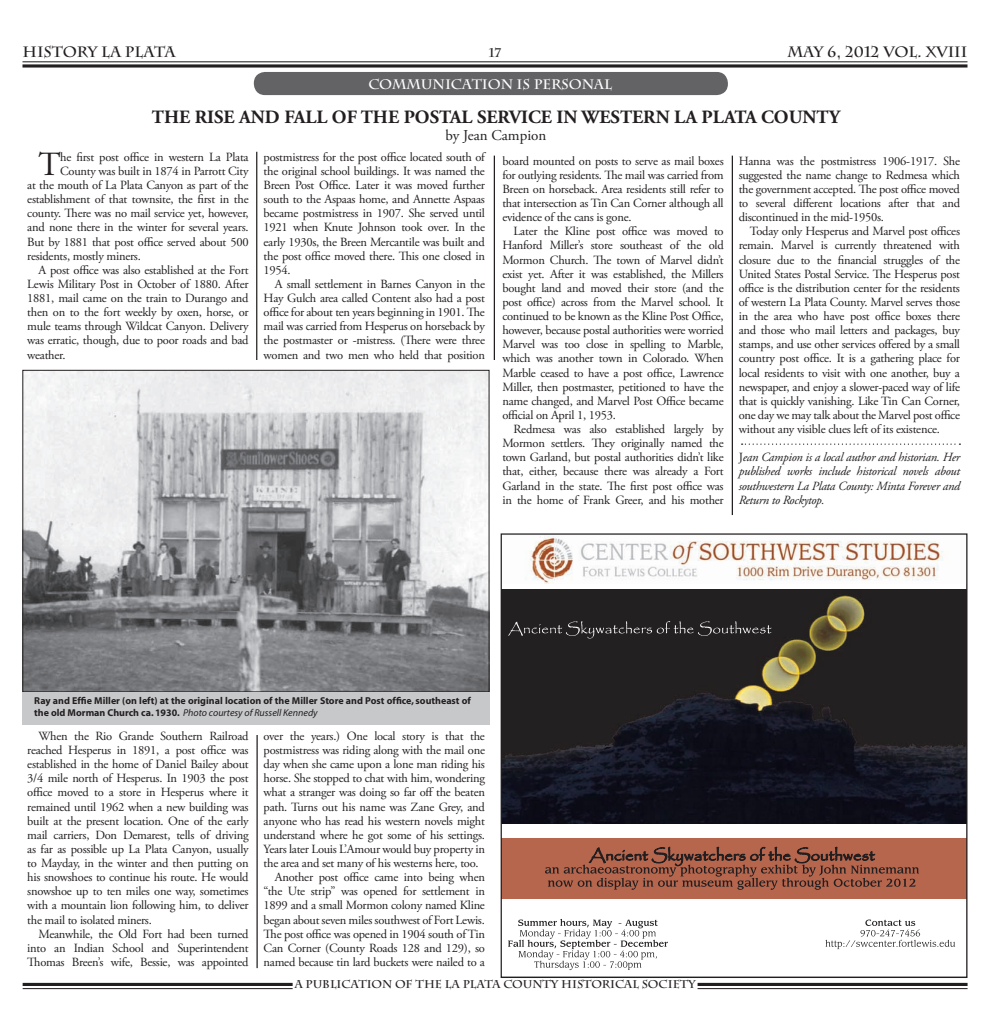
<style>
.page{position:relative;width:990px;height:1035px;background:#fff}
.page>*{position:absolute;margin:0;border:0;box-sizing:border-box;transform-origin:0 0}
.t1{font:33.75px "Adobe Garamond Pro";color:#231f20}
.t2{font:700 18.75px "Adobe Garamond Pro";color:#231f20}
.t3{font:700 15px "Charlemagne Std";color:#231f20}
.t4{font:15px "Adobe Garamond Pro";color:#231f20}
.t5{font:700 13.75px "Charlemagne Std";color:#fff}
.t6{font:12.5px/14.1px "Adobe Garamond Pro";letter-spacing:-.02em;color:#231f20;text-align:justify}
.t7{font:italic 12.5px/14.1px "Adobe Garamond Pro";letter-spacing:-.02em;color:#231f20;text-align:justify}
.t8{font:700 12.5px "Charlemagne Std";color:#231f20}
.t9{font:700 11.25px "Charlemagne Std";color:#231f20}
.t10{font:700 10px/12px "Myriad";color:#231f20}
.s1{font-style:normal}
.s2{font-weight:400;font-style:italic}
</style>
<div class="page">
<hr style="left:698px;top:988px;width:270px;height:1px;background:#231f20">
<hr style="left:698px;top:983px;width:270px;height:3px;background:#231f20">
<hr style="left:23px;top:988px;width:270px;height:1px;background:#231f20">
<hr style="left:23px;top:983px;width:270px;height:3px;background:#231f20">
<hr style="left:22px;top:61px;width:946px;height:1px;background:#231f20">
<svg style="left:22px;top:64px;width:946px;height:4px;background:#524f50"></svg>
<div style="left:254px;top:72px;width:474px;height:23px;background:#636366;border-radius:11px"></div>
<img style="left:24px;top:372px;width:463px;height:318px">
<div style="left:22px;top:370px;width:467px;height:322px;border:1px solid #231f20"></div>
<div style="left:22px;top:692px;width:467px;height:33px;background:#c7c8ca"></div>
<hr style="left:256px;top:152px;width:1px;height:208px;background:#231f20">
<hr style="left:256px;top:735px;width:2px;height:233px;background:#231f20">
<hr style="left:494px;top:156px;width:1px;height:204px;background:#231f20">
<hr style="left:732px;top:156px;width:1px;height:359px;background:#231f20">
<svg style="left:742px;top:444px;width:218px;height:1px"></svg>
<svg style="left:503px;top:583px;width:463px;height:388px"></svg>
<img style="left:525px;top:536px;width:423px;height:47px">
<svg style="left:508px;top:919px;width:160px;height:51px"></svg>
<svg style="left:825px;top:920px;width:130px;height:29px"></svg>
<img style="left:503px;top:589px;width:463px;height:234px">
<svg style="left:508px;top:621px;width:264px;height:18px;background:#373535"></svg>
<div style="left:501px;top:838px;width:466px;height:60px;background:#b7664e"></div>
<svg style="left:545px;top:847px;width:374px;height:43px"></svg>
<p class="t3" style="left:22px;top:43px;width:154px">HISTORY LA PLATA</p>
<p class="t8" style="left:489px;top:46px;width:14px">17</p>
<p class="t3" style="left:787px;top:43px;width:182px">MAY 6, 2012 VOL. XVIII</p>
<p class="t5" style="left:368px;top:76px;width:245px">COMMUNICATION IS PERSONAL</p>
<h2 class="t2" style="left:152px;top:106px;width:689px">THE RISE AND FALL OF THE POSTAL SERVICE IN WESTERN LA PLATA COUNTY</h2>
<p class="t4" style="left:445px;top:127px;width:103px">by Jean Campion</p>
<h1 class="t1" style="left:39px;top:144px;width:24px">T</h1>
<p class="t6" style="left:60px;top:150px;width:190px">he first post office in western La Plata</p>
<p class="t6" style="left:264px;top:150px;width:223px">postmistress for the post office located south of the original school buildings. It was named the Breen Post Office. Later it was moved further south to the Aspaas home, and Annette Aspaas became postmistress in 1907. She served until 1921 when Knute Johnson took over. In the early 1930s, the Breen Mercantile was built and the post office moved there. This one closed in 1954.</p>
<p class="t6" style="left:264px;top:277px;width:223px;text-indent:11px">A small settlement in Barnes Canyon in the Hay Gulch area called Content also had a post office for about ten years beginning in 1901. The mail was carried from Hesperus on horseback by the postmaster or -mistress. (There were three women and two men who held that position</p>
<p class="t6" style="left:739px;top:154px;width:223px">Hanna was the postmistress 1906-1917. She suggested the name change to Redmesa which the government accepted. The post office moved to several different locations after that and discontinued in the mid-1950s.</p>
<p class="t6" style="left:739px;top:225px;width:223px;text-indent:11px">Today only Hesperus and Marvel post offices remain. Marvel is currently threatened with closure due to the financial struggles of the United States Postal Service. The Hesperus post office is the distribution center for the residents of western La Plata County. Marvel serves those in the area who have post office boxes there and those who mail letters and packages, buy stamps, and use other services offered by a small country post office. It is a gathering place for local residents to visit with one another, buy a newspaper, and enjoy a slower-paced way of life that is quickly vanishing. Like Tin Can Corner, one day we may talk about the Marvel post office without any visible clues left of its existence.</p>
<p class="t7" style="left:739px;top:451px;width:223px"><span class="s1">J</span>ean Campion is a local author and historian. Her published works include historical novels about southwestern La Plata County: Minta Forever and Return to Rockytop.</p>
<p class="t6" style="left:502px;top:154px;width:223px">board mounted on posts to serve as mail boxes for outlying residents. The mail was carried from Breen on horseback. Area residents still refer to that intersection as Tin Can Corner although all evidence of the cans is gone.</p>
<p class="t6" style="left:502px;top:225px;width:223px;text-indent:11px">Later the Kline post office was moved to Hanford Miller’s store southeast of the old Mormon Church. The town of Marvel didn’t exist yet. After it was established, the Millers bought land and moved their store (and the post office) across from the Marvel school. It continued to be known as the Kline Post Office, however, because postal authorities were worried Marvel was too close in spelling to Marble, which was another town in Colorado. When Marble ceased to have a post office, Lawrence Miller, then postmaster, petitioned to have the name changed, and Marvel Post Office became official on April 1, 1953.</p>
<p class="t6" style="left:502px;top:422px;width:223px;text-indent:11px">Redmesa was also established largely by Mormon settlers. They originally named the town Garland, but postal authorities didn’t like that, either, because there was already a Fort Garland in the state. The first post office was in the home of Frank Greer, and his mother</p>
<p class="t6" style="left:60px;top:164px;width:190px">County was built in 1874 in Parrott City</p>
<p class="t6" style="left:27px;top:179px;width:223px">at the mouth of La Plata Canyon as part of the</p>
<p class="t6" style="left:27px;top:193px;width:223px">establishment of that townsite, the first in the</p>
<p class="t6" style="left:27px;top:207px;width:223px">county. There was no mail service yet, however,</p>
<p class="t6" style="left:27px;top:221px;width:223px">and none there in the winter for several years.</p>
<p class="t6" style="left:27px;top:235px;width:223px">But by 1881 that post office served about 500</p>
<p class="t6" style="left:27px;top:249px;width:115px">residents, mostly miners.</p>
<p class="t6" style="left:39px;top:263px;width:212px">A post office was also established at the Fort</p>
<p class="t6" style="left:27px;top:277px;width:223px">Lewis Military Post in October of 1880. After</p>
<p class="t6" style="left:27px;top:292px;width:223px">1881, mail came on the train to Durango and</p>
<p class="t6" style="left:27px;top:306px;width:223px">then on to the fort weekly by oxen, horse, or</p>
<p class="t6" style="left:27px;top:320px;width:223px">mule teams through Wildcat Canyon. Delivery</p>
<p class="t6" style="left:27px;top:334px;width:223px">was erratic, though, due to poor roads and bad</p>
<p class="t6" style="left:27px;top:348px;width:40px">weather.</p>
<p class="t10" style="left:34px;top:695px;width:438px">Ray and Effie Miller (on left) at the original location of the Miller Store and Post office, southeast of the old Morman Church ca. 1930. <span class="s2">Photo courtesy of Russell Kennedy</span></p>
<p class="t6" style="left:27px;top:729px;width:223px;text-indent:11px">When the Rio Grande Southern Railroad reached Hesperus in 1891, a post office was established in the home of Daniel Bailey about 3/4 mile north of Hesperus. In 1903 the post office moved to a store in Hesperus where it remained until 1962 when a new building was built at the present location. One of the early mail carriers, Don Demarest, tells of driving as far as possible up La Plata Canyon, usually to Mayday, in the winter and then putting on his snowshoes to continue his route. He would snowshoe up to ten miles one way, sometimes with a mountain lion following him, to deliver the mail to isolated miners.</p>
<p class="t6" style="left:27px;top:927px;width:223px;text-indent:11px">Meanwhile, the Old Fort had been turned into an Indian School and Superintendent Thomas Breen’s wife, Bessie, was appointed</p>
<p class="t6" style="left:264px;top:729px;width:223px">over the years.) One local story is that the</p>
<p class="t6" style="left:264px;top:744px;width:223px">postmistress was riding along with the mail one</p>
<p class="t6" style="left:264px;top:758px;width:223px">day when she came upon a lone man riding his</p>
<p class="t6" style="left:264px;top:772px;width:223px">horse. She stopped to chat with him, wondering</p>
<p class="t6" style="left:264px;top:786px;width:223px">what a stranger was doing so far off the beaten</p>
<p class="t6" style="left:264px;top:800px;width:223px">path. Turns out his name was Zane Grey, and</p>
<p class="t6" style="left:264px;top:814px;width:223px">anyone who has read his western novels might</p>
<p class="t6" style="left:264px;top:828px;width:223px">understand where he got some of his settings.</p>
<p class="t6" style="left:264px;top:842px;width:223px">Years later Louis L’Amour would buy property in</p>
<p class="t6" style="left:264px;top:857px;width:216px">the area and set many of his westerns here, too.</p>
<p class="t6" style="left:275px;top:871px;width:212px">Another post office came into being when</p>
<p class="t6" style="left:264px;top:885px;width:223px">“the Ute strip” was opened for settlement in</p>
<p class="t6" style="left:264px;top:899px;width:223px">1899 and a small Mormon colony named Kline</p>
<p class="t6" style="left:264px;top:913px;width:223px">began about seven miles southwest of Fort Lewis.</p>
<p class="t6" style="left:264px;top:927px;width:223px">The post office was opened in 1904 south of Tin</p>
<p class="t6" style="left:264px;top:941px;width:223px">Can Corner (County Roads 128 and 129), so</p>
<p class="t6" style="left:264px;top:955px;width:223px">named because tin lard buckets were nailed to a</p>
<p class="t9" style="left:295px;top:978px;width:402px">A PUBLICATION OF THE LA PLATA COUNTY HISTORICAL SOCIETY</p>
</div>
